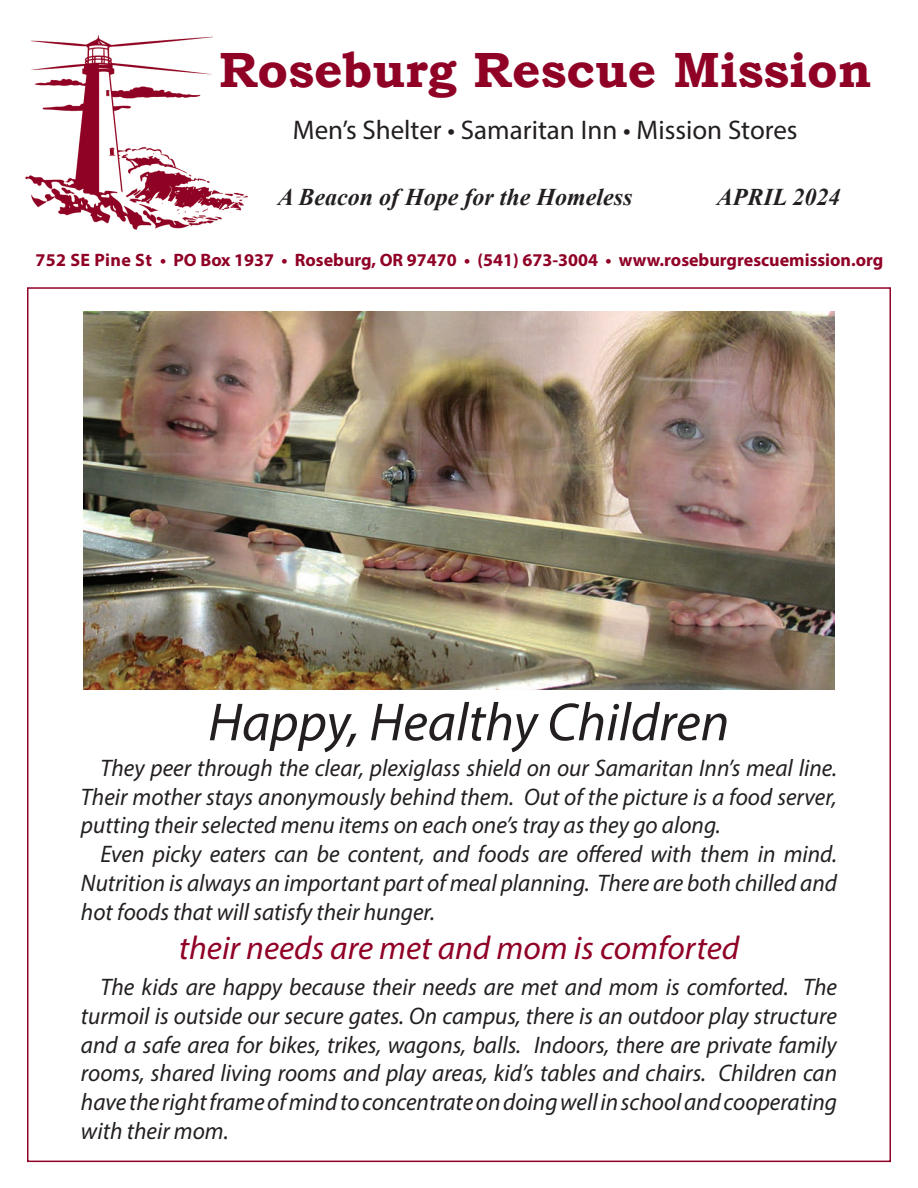
<style>
.page{position:relative;width:918px;height:1188px;background:#fff}
.page>*{position:absolute;margin:0;border:0;box-sizing:border-box;transform-origin:0 0}
.t1{font:italic 54px "Myriad Pro";color:#231f20}
.t2{font:700 49.5px "Bookman Old Style";color:#900126}
.t3{font:italic 33px "Myriad Pro";color:#900126}
.t4{font:27px "Myriad Pro";color:#231f20}
.t5{font:italic 24px/28.8px "Myriad Pro";color:#231f20;text-align:justify}
.t6{font:italic 700 24px "Times New Roman";color:#231f20}
.t7{font:700 18px "Myriad Pro";color:#900126}
</style>
<div class="page">
<img style="left:25px;top:34px;width:223px;height:196px">
<img style="left:83px;top:311px;width:752px;height:378px">
<p class="t2" style="left:219px;top:34px;width:654px">Roseburg Rescue Mission</p>
<p class="t4" style="left:293px;top:114px;width:506px">Men’s Shelter • Samaritan Inn • Mission Stores</p>
<p class="t6" style="left:278px;top:180px;width:356px">A Beacon of Hope for the Homeless</p>
<p class="t6" style="left:717px;top:180px;width:125px">APRIL 2024</p>
<p class="t7" style="left:35px;top:248px;width:850px">752 SE Pine St • PO Box 1937 • Roseburg, OR 97470 • (541) 673-3004 • www.roseburgrescuemission.org</p>
<p class="t1" style="left:208px;top:689px;width:523px">Happy, Healthy Children</p>
<p class="t5" style="left:81px;top:753px;width:758px;text-indent:20px">They peer through the clear, plexiglass shield on our Samaritan Inn’s meal line.<br>Their mother stays anonymously behind them. Out of the picture is a food server, putting their selected menu items on each one’s tray as they go along.</p>
<p class="t5" style="left:81px;top:839px;width:758px;text-indent:20px">Even picky eaters can be content, and foods are offered with them in mind.<br>Nutrition is always an important part of meal planning. There are both chilled and hot foods that will satisfy their hunger.</p>
<p class="t3" style="left:179px;top:928px;width:562px">their needs are met and mom is comforted</p>
<p class="t5" style="left:81px;top:972px;width:758px;text-indent:20px">The kids are happy because their needs are met and mom is comforted. The turmoil is outside our secure gates. On campus, there is an outdoor play structure and a safe area for bikes, trikes, wagons, balls. Indoors, there are private family rooms, shared living rooms and play areas, kid’s tables and chairs. Children can have the right frame of mind to concentrate on doing well in school and cooperating with their mom.</p>
</div>
